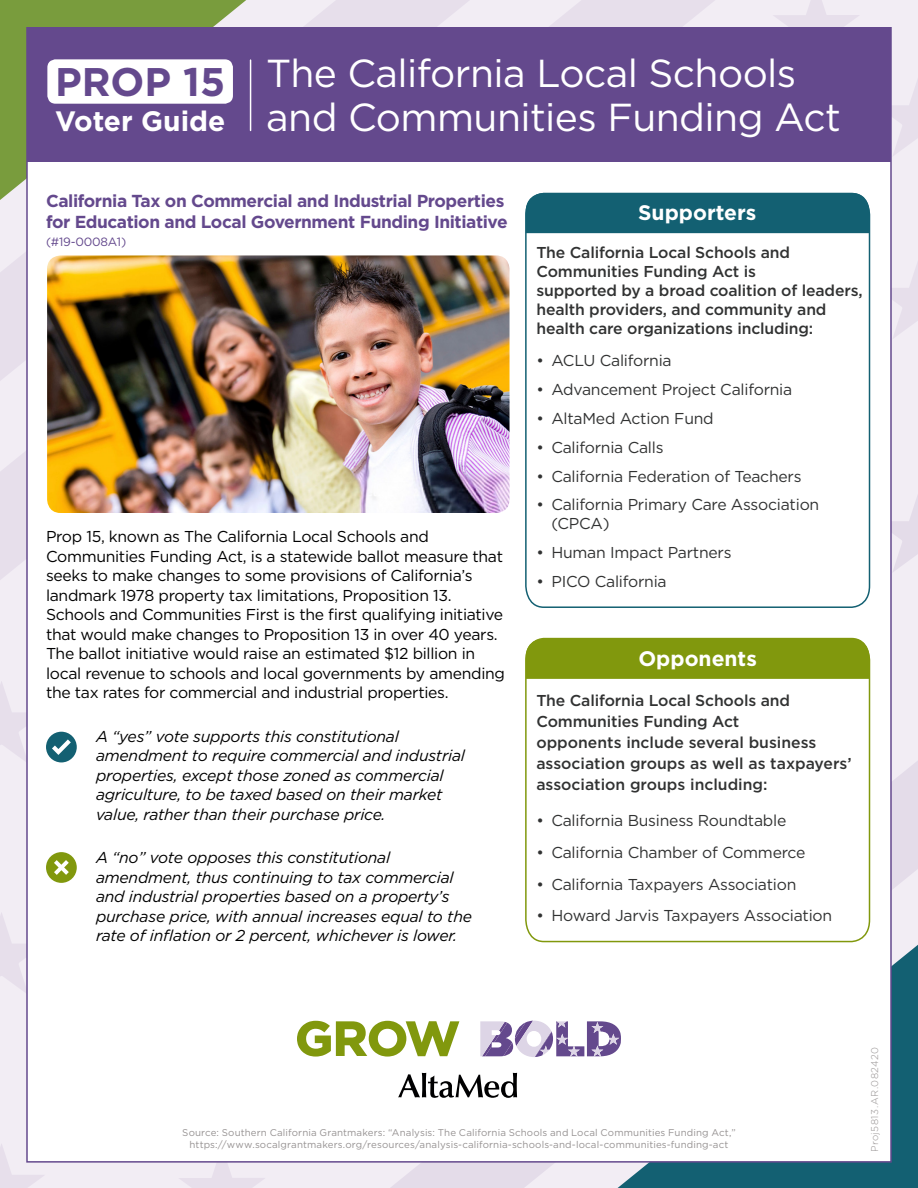
<style>
.page{position:relative;width:918px;height:1188px;background:#f2edf4}
.page>*{position:absolute;margin:0;border:0;box-sizing:border-box;transform-origin:0 0}
.t1{font:700 39.9px "Gotham";color:#64498d}
.t2{font:39px/43.5px "Gotham";letter-spacing:-.015em;color:#fff}
.t3{font:700 28.05px "Gotham";color:#fff}
.t4{font:700 21px "Gotham";color:#fff}
.t5{font:700 17.4px/20.9px "Gotham";letter-spacing:-.025em;color:#64498d}
.t6{font:15.75px/19.5px "Gotham";letter-spacing:-.02em;color:#000001}
.t7{font:italic 15.75px/19.5px "Gotham";letter-spacing:-.015em;color:#000001}
.t8{font:15.75px/18.9px "Gotham";letter-spacing:-.015em;color:#313232}
.t9{font:500 15.75px/18.9px "Gotham";letter-spacing:-.01em;color:#313232}
.t10{font:12px "Gotham";letter-spacing:-.02em;color:#64498d}
.t11{font:9.75px/11.7px "Gotham";letter-spacing:.015em;color:#969292;text-align:center}
.t12{font:300 9.75px "Gotham";letter-spacing:.04em;color:#969292}
</style>
<div class="page">
<div style="left:0;top:0;width:758px;height:659px;background:#ebe5ef"></div>
<svg style="left:773px;top:0;width:87px;height:27px;background:#ece6ef"></svg>
<svg style="left:892px;top:74px;width:26px;height:83px;background:#ece6ef"></svg>
<svg style="left:892px;top:256px;width:26px;height:83px;background:#ece6ef"></svg>
<svg style="left:0;top:912px;width:26px;height:83px;background:#ece5ef"></svg>
<svg style="left:0;top:1143px;width:45px;height:45px;background:#ede7f0"></svg>
<svg style="left:178px;top:1163px;width:88px;height:25px;background:#ede6ef"></svg>
<svg style="left:0;top:681px;width:26px;height:83px;background:#ece5ef"></svg>
<svg style="left:892px;top:490px;width:26px;height:83px;background:#ebe5ee"></svg>
<svg style="left:343px;top:717px;width:575px;height:471px;background:#ebe4ee"></svg>
<div style="left:0;top:0;width:246px;height:200px;background:#799c3d"></div>
<div style="left:618px;top:945px;width:300px;height:243px;background:#136072"></div>
<div style="left:26px;top:27px;width:866px;height:1136px;background:#fff;border:2px solid #64498d"></div>
<svg style="left:525px;top:208px;width:346px;height:400px"></svg>
<svg style="left:526px;top:192px;width:344px;height:144px"></svg>
<svg style="left:525px;top:637px;width:346px;height:306px"></svg>
<div style="left:526px;top:639px;width:344px;height:40px;background:#81980d"></div>
<div style="left:27px;top:28px;width:864px;height:134px;background:#64498d"></div>
<hr style="left:250px;top:60px;width:1px;height:70px;background:#fff">
<div style="left:47px;top:59px;width:186px;height:45px;background:#fff;border-radius:8px"></div>
<svg style="left:297px;top:1021px;width:324px;height:77px"></svg>
<img style="left:47px;top:255px;width:463px;height:258px">
<div style="left:46px;top:852px;width:31px;height:31px;background:#81980d;border-radius:50%"></div>
<svg style="left:54px;top:852px;width:23px;height:31px"></svg>
<div style="left:46px;top:732px;width:31px;height:30px;background:#136072;border-radius:50%"></div>
<svg style="left:52px;top:739px;width:19px;height:16px"></svg>
<p class="t1" style="left:55px;top:59px;width:172px">PROP 15</p>
<p class="t3" style="left:55px;top:105px;width:172px">Voter Guide</p>
<p class="t2" style="left:266px;top:51px;width:576px">The California Local Schools and Communities Funding Act</p>
<p class="t5" style="left:46px;top:190px;width:463px">California Tax on Commercial and Industrial Properties for Education and Local Government Funding Initiative</p>
<p class="t10" style="left:46px;top:234px;width:82px">(#19-0008A1)</p>
<p class="t6" style="left:46px;top:527px;width:461px">Prop 15, known as The California Local Schools and Communities Funding Act, is a statewide ballot measure that seeks to make changes to some provisions of California’s landmark 1978 property tax limitations, Proposition 13.<br>Schools and Communities First is the first qualifying initiative that would make changes to Proposition 13 in over 40 years.<br>The ballot initiative would raise an estimated $12 billion in local revenue to schools and local governments by amending the tax rates for commercial and industrial properties.</p>
<p class="t7" style="left:96px;top:726px;width:371px">A “yes” vote supports this constitutional amendment to require commercial and industrial properties, except those zoned as commercial agriculture, to be taxed based on their market value, rather than their purchase price.</p>
<p class="t7" style="left:96px;top:848px;width:378px">A “no” vote opposes this constitutional amendment, thus continuing to tax commercial and industrial properties based on a property’s purchase price, with annual increases equal to the rate of inflation or 2 percent, whichever is lower.</p>
<p class="t4" style="left:638px;top:200px;width:120px">Supporters</p>
<p class="t9" style="left:536px;top:243px;width:328px">The California Local Schools and Communities Funding Act is<br>supported by a broad coalition of leaders, health providers, and community and health care organizations including:</p>
<p class="t8" style="left:536px;top:351px;width:137px">• ACLU California</p>
<p class="t8" style="left:536px;top:380px;width:257px">• Advancement Project California</p>
<p class="t8" style="left:536px;top:409px;width:179px">• AltaMed Action Fund</p>
<p class="t8" style="left:536px;top:437px;width:129px">• California Calls</p>
<p class="t8" style="left:536px;top:466px;width:267px">• California Federation of Teachers</p>
<p class="t8" style="left:551px;top:495px;width:269px;text-indent:-15px">• California Primary Care Association (CPCA)</p>
<p class="t8" style="left:536px;top:543px;width:197px">• Human Impact Partners</p>
<p class="t8" style="left:536px;top:572px;width:132px">• PICO California</p>
<p class="t4" style="left:638px;top:647px;width:120px">Opponents</p>
<p class="t9" style="left:536px;top:690px;width:317px;line-height:21px">The California Local Schools and Communities Funding Act<br>opponents include several business association groups as well as taxpayers’ association groups including:</p>
<p class="t8" style="left:536px;top:811px;width:252px">• California Business Roundtable</p>
<p class="t8" style="left:536px;top:842px;width:271px">• California Chamber of Commerce</p>
<p class="t8" style="left:536px;top:874px;width:262px">• California Taxpayers Association</p>
<p class="t8" style="left:536px;top:906px;width:297px">• Howard Jarvis Taxpayers Association</p>
<p class="t11" style="left:182px;top:1127px;width:555px">Source: Southern California Grantmakers: “Analysis: The California Schools and Local Communities Funding Act,” https://www.socalgrantmakers.org/resources/analysis-california-schools-and-local-communities-funding-act</p>
<p class="t12" style="left:869px;top:1152px;width:107px;rotate:-90deg">Proj5813.AR.082420</p>
</div>
